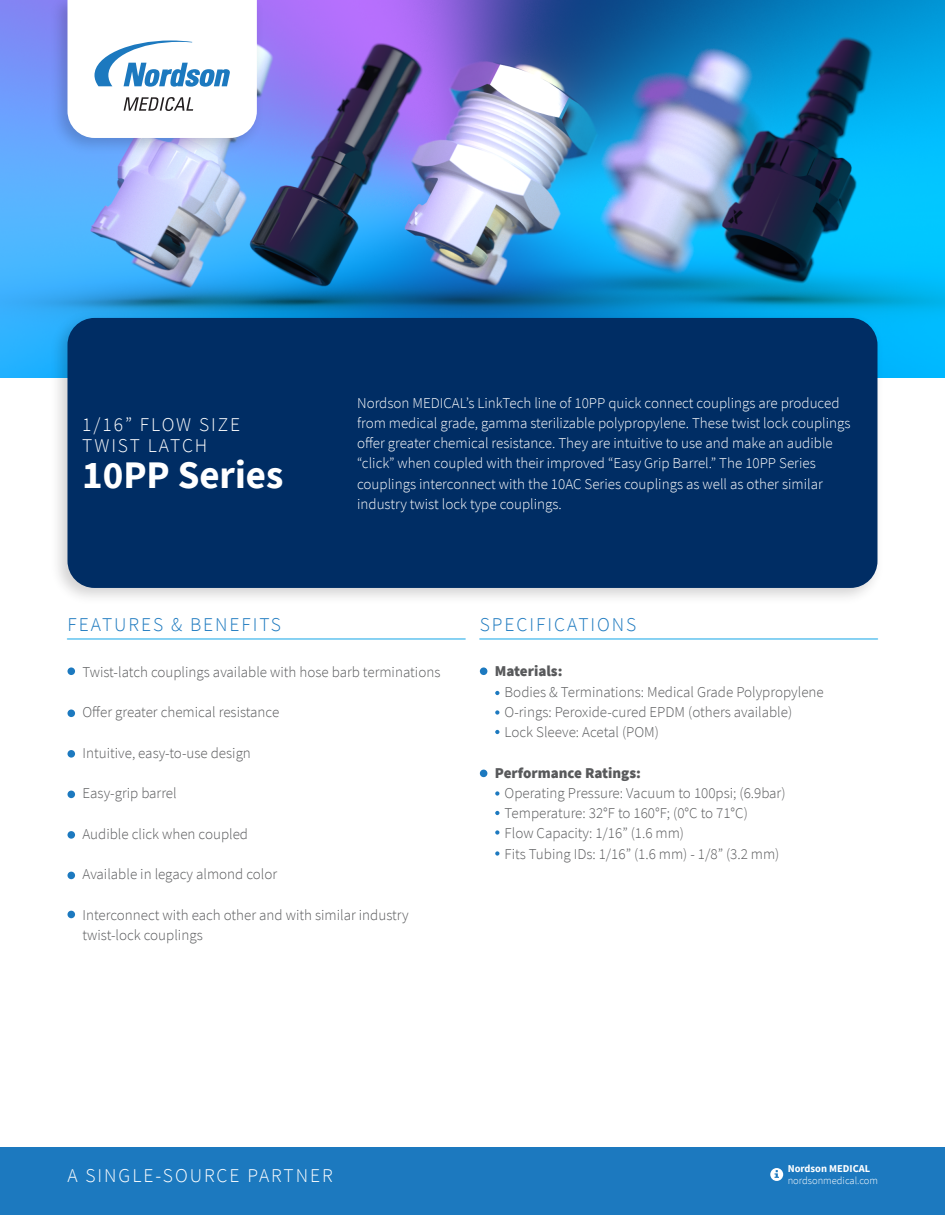
<style>
.page{position:relative;width:945px;height:1215px;background:#fff}
.page>*{position:absolute;margin:0;border:0;box-sizing:border-box;transform-origin:0 0}
.t1{font:700 39px "Source Sans Pro";color:#fff}
.t2{font:300 19.5px/21px "Source Sans Pro";letter-spacing:.1em;color:#fff}
.t3{font:300 19.5px "Source Sans Pro";letter-spacing:.1em;color:#1c79bf}
.t4{font:300 15px/20.2px "Source Sans Pro";color:#58595b}
.t5{font:300 15px/20.2px "Source Sans Pro";color:#fff}
.t6{font:900 15px "Source Sans Pro";color:#58595b}
.t7{font:300 10.5px "Source Sans Pro";color:#fff}
.t8{font:700 10.5px "Source Sans Pro";color:#fff}
</style>
<div class="page">
<img style="left:0;top:0;width:944px;height:378px">
<div style="left:0;top:1148px;width:945px;height:67px;background:#1c79bf"></div>
<img style="left:46px;top:0;width:222px;height:160px">
<svg style="left:67px;top:0;width:193px;height:1148px"></svg>
<hr style="left:480px;top:638px;width:397px;height:2px;background:#61c3ef">
<hr style="left:68px;top:638px;width:397px;height:2px;background:#61c3ef">
<div style="left:68px;top:911px;width:7px;height:7px;background:#1c79bf;border-radius:50%"></div>
<div style="left:68px;top:872px;width:7px;height:7px;background:#1c79bf;border-radius:50%"></div>
<div style="left:68px;top:831px;width:7px;height:8px;background:#1c79bf;border-radius:50%"></div>
<div style="left:68px;top:791px;width:7px;height:7px;background:#1c79bf;border-radius:50%"></div>
<div style="left:68px;top:750px;width:7px;height:8px;background:#1c79bf;border-radius:50%"></div>
<div style="left:68px;top:710px;width:7px;height:7px;background:#1c79bf;border-radius:50%"></div>
<div style="left:480px;top:770px;width:7px;height:7px;background:#1c79bf;border-radius:50%"></div>
<div style="left:480px;top:667px;width:7px;height:8px;background:#1c79bf;border-radius:50%"></div>
<div style="left:68px;top:667px;width:7px;height:8px;background:#1c79bf;border-radius:50%"></div>
<svg style="left:770px;top:1168px;width:13px;height:13px"></svg>
<img style="left:46px;top:307px;width:842px;height:303px">
<div style="left:68px;top:318px;width:809px;height:270px;background:#002d64;border-radius:27px"></div>
<svg style="left:495px;top:730px;width:4px;height:4px"></svg>
<svg style="left:495px;top:710px;width:4px;height:5px"></svg>
<svg style="left:495px;top:691px;width:4px;height:4px"></svg>
<svg style="left:495px;top:791px;width:4px;height:5px"></svg>
<svg style="left:495px;top:811px;width:4px;height:4px"></svg>
<svg style="left:495px;top:830px;width:4px;height:5px"></svg>
<svg style="left:495px;top:851px;width:4px;height:5px"></svg>
<h2 class="t2" style="left:82px;top:415px;width:160px">1/16” FLOW SIZE<br>TWIST LATCH</h2>
<h1 class="t1" style="left:82px;top:449px;width:203px">10PP Series</h1>
<p class="t5" style="left:357px;top:393px;width:495px">Nordson MEDICAL’s LinkTech line of 10PP quick connect couplings are produced from medical grade, gamma sterilizable polypropylene. These twist lock couplings offer greater chemical resistance. They are intuitive to use and make an audible “click” when coupled with their improved “Easy Grip Barrel.” The 10PP Series couplings interconnect with the 10AC Series couplings as well as other similar industry twist lock type couplings.</p>
<h2 class="t3" style="left:68px;top:613px;width:215px">FEATURES &amp; BENEFITS</h2>
<p class="t4" style="left:83px;top:662px;width:359px">Twist-latch couplings available with hose barb terminations</p>
<p class="t4" style="left:83px;top:702px;width:198px">Offer greater chemical resistance</p>
<p class="t4" style="left:83px;top:743px;width:170px">Intuitive, easy-to-use design</p>
<p class="t4" style="left:83px;top:783px;width:96px">Easy-grip barrel</p>
<p class="t4" style="left:83px;top:824px;width:167px">Audible click when coupled</p>
<p class="t4" style="left:83px;top:864px;width:196px">Available in legacy almond color</p>
<p class="t4" style="left:83px;top:905px;width:328px">Interconnect with each other and with similar industry twist-lock couplings</p>
<h2 class="t3" style="left:480px;top:613px;width:158px">SPECIFICATIONS</h2>
<p class="t6" style="left:495px;top:661px;width:69px">Materials:</p>
<p class="t4" style="left:505px;top:682px;width:321px">Bodies &amp; Terminations: Medical Grade Polypropylene<br>O-rings: Peroxide-cured EPDM (others available)<br>Lock Sleeve: Acetal (POM)</p>
<p class="t6" style="left:495px;top:762px;width:148px">Performance Ratings:</p>
<p class="t4" style="left:505px;top:783px;width:282px">Operating Pressure: Vacuum to 100psi; (6.9bar)<br>Temperature: 32°F to 160°F; (0°C to 71°C)<br>Flow Capacity: 1/16” (1.6 mm)<br>Fits Tubing IDs: 1/16” (1.6 mm) - 1/8” (3.2 mm)</p>
<h2 class="t2" style="left:68px;top:1165px;width:267px">A SINGLE-SOURCE PARTNER</h2>
<p class="t8" style="left:788px;top:1162px;width:84px">Nordson MEDICAL</p>
<p class="t7" style="left:788px;top:1174px;width:92px">nordsonmedical.com</p>
</div>
